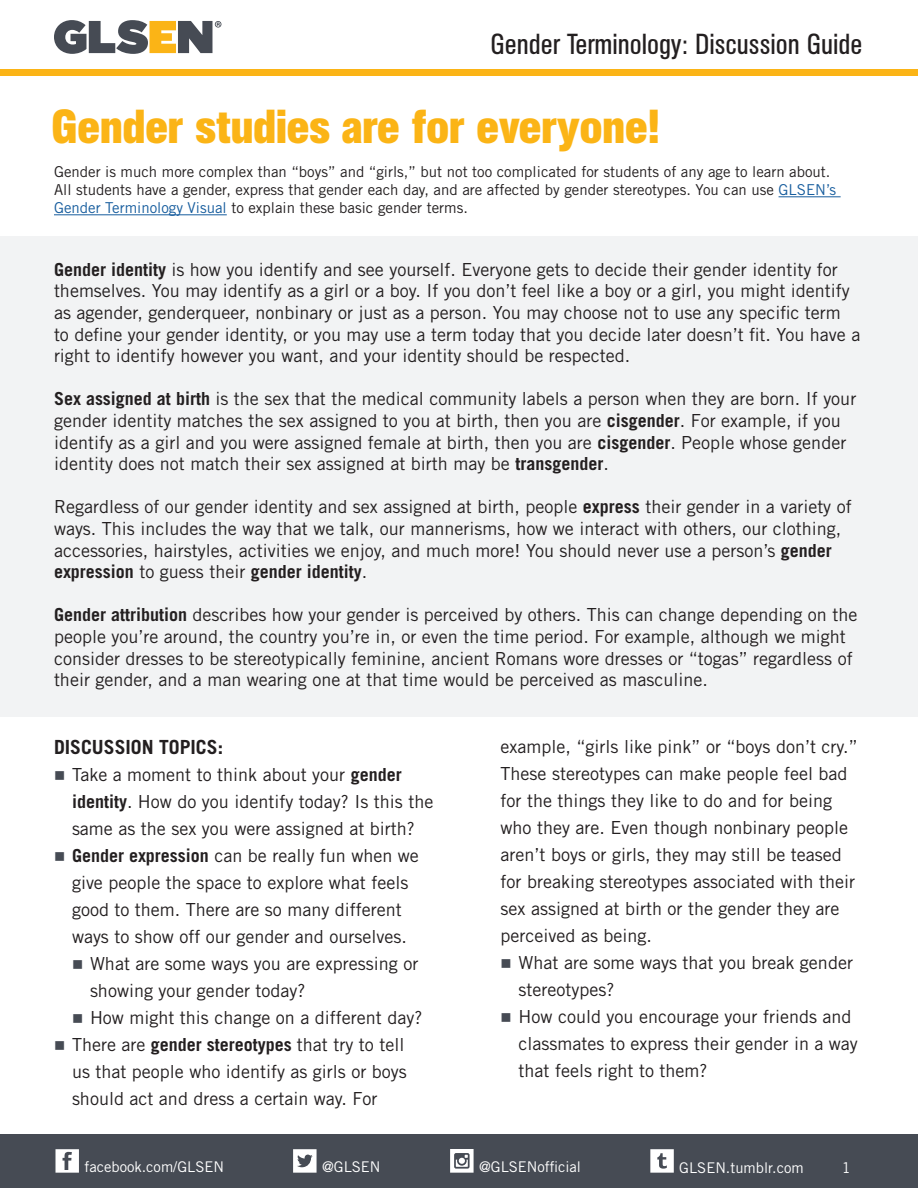
<style>
.page{position:relative;width:918px;height:1188px;background:#fff}
.page>*{position:absolute;margin:0;border:0;box-sizing:border-box;transform-origin:0 0}
.Subtitle{font:700 47.25px "AG Buch Condensed BQ";color:#fbb416}
.t1{font:28.65px "AG Buch Condensed BQ";color:#231f20}
.Subtitle-2{font:700 19.5px "Trade Gothic LT Std";color:#231f20}
.Subtitle-3{font:18px/27px "Trade Gothic LT Std";color:#231f20}
.t2{font:15px/18px "Trade Gothic LT Std";color:#231f20}
.t3{font:14.7px "Trade Gothic LT Std";color:#fff}
.s1{color:#175d9e}
.s2{font-weight:700}
.s3{color:#464b54}
</style>
<div class="page">
<div style="left:0;top:70px;width:918px;height:6px;background:#fbb416"></div>
<div style="left:0;top:1134px;width:918px;height:54px;background:#464b54"></div>
<svg style="left:56px;top:1149px;width:23px;height:24px"></svg>
<svg style="left:293px;top:1149px;width:24px;height:24px"></svg>
<svg style="left:450px;top:1149px;width:24px;height:24px"></svg>
<svg style="left:650px;top:1149px;width:24px;height:24px"></svg>
<div style="left:0;top:236px;width:918px;height:481px;background:#f2f3f4"></div>
<hr style="left:779px;top:196px;width:62px;height:1px;background:#175d9e">
<hr style="left:54px;top:214px;width:173px;height:1px;background:#175d9e">
<svg style="left:54px;top:20px;width:167px;height:34px"></svg>
<h2 class="t1" style="left:490px;top:28px;width:374px">Gender Terminology: Discussion Guide</h2>
<p class="Subtitle" style="left:51px;top:99px;width:610px">Gender studies are for everyone!</p>
<p class="t2" style="left:54px;top:163px;width:784px">Gender is much more complex than “boys” and “girls,” but not too complicated for students of any age to learn about.<br>All students have a gender, express that gender each day, and are affected by gender stereotypes. You can use <span class="s1">GLSEN’s<br>Gender Terminology Visual</span> to explain these basic gender terms.</p>
<p class="Subtitle-3" style="left:54px;top:258px;width:808px;line-height:21.6px"><span class="s2">Gender identity</span> is how you identify and see yourself. Everyone gets to decide their gender identity for themselves. You may identify as a girl or a boy. If you don’t feel like a boy or a girl, you might identify as agender, genderqueer, nonbinary or just as a person. You may choose not to use any specific term<br>to define your gender identity, or you may use a term today that you decide later doesn’t fit. You have a right to identify however you want, and your identity should be respected.</p>
<p class="Subtitle-3" style="left:54px;top:388px;width:804px;line-height:21.6px"><span class="s2">Sex assigned at birth</span> is the sex that the medical community labels a person when they are born. If your gender identity matches the sex assigned to you at birth, then you are <span class="s2">cisgender</span>. For example, if you identify as a girl and you were assigned female at birth, then you are <span class="s2">cisgender</span>. People whose gender identity does not match their sex assigned at birth may be <span class="s2">transgender</span>.</p>
<p class="Subtitle-3" style="left:54px;top:496px;width:799px;line-height:21.6px">Regardless of our gender identity and sex assigned at birth, people <span class="s2">express</span> their gender in a variety of ways. This includes the way that we talk, our mannerisms, how we interact with others, our clothing, accessories, hairstyles, activities we enjoy, and much more! You should never use a person’s <span class="s2">gender expression</span> to guess their <span class="s2">gender identity</span>.</p>
<p class="Subtitle-3" style="left:54px;top:604px;width:805px;line-height:21.6px"><span class="s2">Gender attribution</span> describes how your gender is perceived by others. This can change depending on the people you’re around, the country you’re in, or even the time period. For example, although we might consider dresses to be stereotypically feminine, ancient Romans wore dresses or “togas” regardless of their gender, and a man wearing one at that time would be perceived as masculine.</p>
<p class="Subtitle-2" style="left:54px;top:735px;width:171px">DISCUSSION TOPICS:</p>
<p class="Subtitle-3" style="left:72px;top:761px;width:363px;text-indent:-18px"><span class="s3">■</span> Take a moment to think about your <span class="s2">gender identity</span>. How do you identify today? Is this the same as the sex you were assigned at birth?</p>
<p class="Subtitle-3" style="left:54px;top:842px;width:366px;text-align:center"><span class="s3">■</span> <span class="s2">Gender expression</span> can be really fun when we give people the space to explore what feels good to them. There are so many different ways to show off our gender and ourselves.</p>
<p class="Subtitle-3" style="left:90px;top:950px;width:330px;text-indent:-18px"><span class="s3">■</span> What are some ways you are expressing or showing your gender today?</p>
<p class="Subtitle-3" style="left:72px;top:1004px;width:352px"><span class="s3">■</span> How might this change on a different day?</p>
<p class="Subtitle-3" style="left:72px;top:1031px;width:336px;text-indent:-18px"><span class="s3">■</span> There are <span class="s2">gender stereotypes</span> that try to tell us that people who identify as girls or boys should act and dress a certain way. For</p>
<p class="Subtitle-3" style="left:501px;top:732px;width:359px">example, “girls like pink” or “boys don’t cry.” These stereotypes can make people feel bad for the things they like to do and for being who they are. Even though nonbinary people aren’t boys or girls, they may still be teased for breaking stereotypes associated with their sex assigned at birth or the gender they are perceived as being.</p>
<p class="Subtitle-3" style="left:519px;top:948px;width:336px;text-indent:-18px"><span class="s3">■</span> What are some ways that you break gender stereotypes?</p>
<p class="Subtitle-3" style="left:519px;top:1002px;width:341px;text-indent:-18px"><span class="s3">■</span> How could you encourage your friends and classmates to express their gender in a way that feels right to them?</p>
<p class="t3" style="left:84px;top:1158px;width:141px">facebook.com/GLSEN</p>
<p class="t3" style="left:322px;top:1158px;width:60px">@GLSEN</p>
<p class="t3" style="left:479px;top:1158px;width:103px">@GLSENofficial</p>
<p class="t3" style="left:679px;top:1159px;width:126px">GLSEN.tumblr.com</p>
<p class="t3" style="left:842px;top:1159px;width:11px">1</p>
</div>
